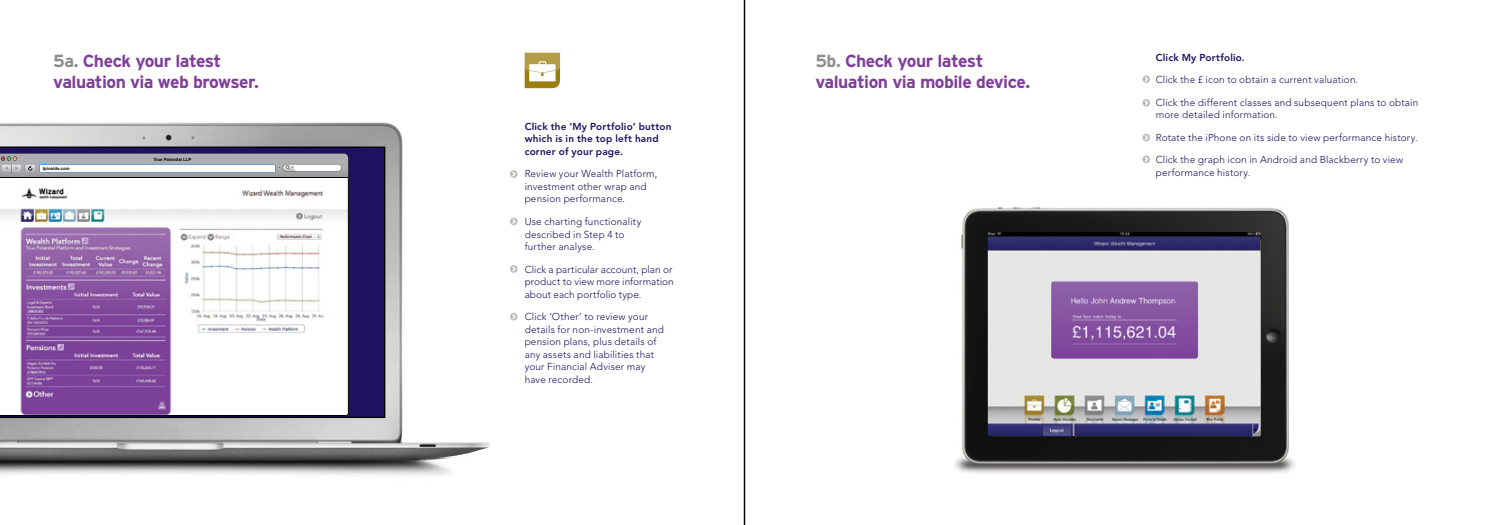
<style>
.page{position:relative;width:1489px;height:525px;background:#fff}
.page>*{position:absolute;margin:0;border:0;box-sizing:border-box;transform-origin:0 0}
.t1{font:700 17.5px/21px "Interstate";letter-spacing:-.03em;color:#7f3f98}
.t2{font:300 10px/12.5px "Avenir";letter-spacing:.015em;color:#1d1160}
.t3{font:800 10px/12.5px "Avenir";letter-spacing:.02em;color:#1d1160}
.t4{font:700 4.38px "Arial";letter-spacing:.005em;color:#000}
.s1{color:#8e8e8e}
</style>
<div class="page">
<img style="left:0;top:122px;width:490px;height:354px">
<img style="left:955px;top:207px;width:340px;height:267px">
<img style="left:987px;top:232px;width:273px;height:203px">
<svg style="left:0;top:146px;width:385px;height:272px;background:#1b1153"></svg>
<svg style="left:0;top:177px;width:349px;height:239px"></svg>
<hr style="left:0;top:177px;width:348px;height:1px;background:#000">
<svg style="left:0;top:153px;width:348px;height:24px"></svg>
<svg style="left:1142px;top:134px;width:7px;height:7px"></svg>
<svg style="left:510px;top:170px;width:7px;height:8px"></svg>
<svg style="left:1142px;top:75px;width:7px;height:8px"></svg>
<svg style="left:1142px;top:99px;width:7px;height:7px"></svg>
<svg style="left:1142px;top:155px;width:7px;height:8px"></svg>
<svg style="left:510px;top:217px;width:7px;height:8px"></svg>
<svg style="left:510px;top:265px;width:7px;height:8px"></svg>
<svg style="left:510px;top:313px;width:7px;height:7px"></svg>
<hr style="left:743px;top:0;width:2px;height:524px;background:#000">
<svg style="left:524px;top:53px;width:36px;height:35px"></svg>
<h1 class="t1" style="left:53px;top:50px;width:207px"><span class="s1">5a.</span> Check your latest valuation via web browser.</h1>
<p class="t4" style="left:43px;top:165px;width:28px">tpinside.com</p>
<p class="t4" style="left:153px;top:156px;width:39px">True Potential LLP</p>
<p class="t3" style="left:524px;top:120px;width:148px">Click the ‘My Portfolio’ button which is in the top left hand corner of your page.</p>
<p class="t2" style="left:524px;top:168px;width:134px">Review your Wealth Platform, investment other wrap and pension performance.</p>
<p class="t2" style="left:524px;top:215px;width:118px">Use charting functionality described in Step 4 to further analyse.</p>
<p class="t2" style="left:524px;top:263px;width:150px">Click a particular account, plan or product to view more information about each portfolio type.</p>
<p class="t2" style="left:524px;top:310px;width:141px">Click ‘Other’ to review your details for non-investment and pension plans, plus details of any assets and liabilities that your Financial Adviser may have recorded.</p>
<h1 class="t1" style="left:815px;top:50px;width:216px"><span class="s1">5b.</span> Check your latest valuation via mobile device.</h1>
<p class="t3" style="left:1155px;top:51px;width:91px">Click My Portfolio.</p>
<p class="t2" style="left:1155px;top:73px;width:204px">Click the £ icon to obtain a current valuation.</p>
<p class="t2" style="left:1155px;top:96px;width:264px">Click the different classes and subsequent plans to obtain more detailed information.</p>
<p class="t2" style="left:1155px;top:131px;width:263px">Rotate the iPhone on its side to view performance history.</p>
<p class="t2" style="left:1155px;top:153px;width:249px">Click the graph icon in Android and Blackberry to view performance history.</p>
</div>
